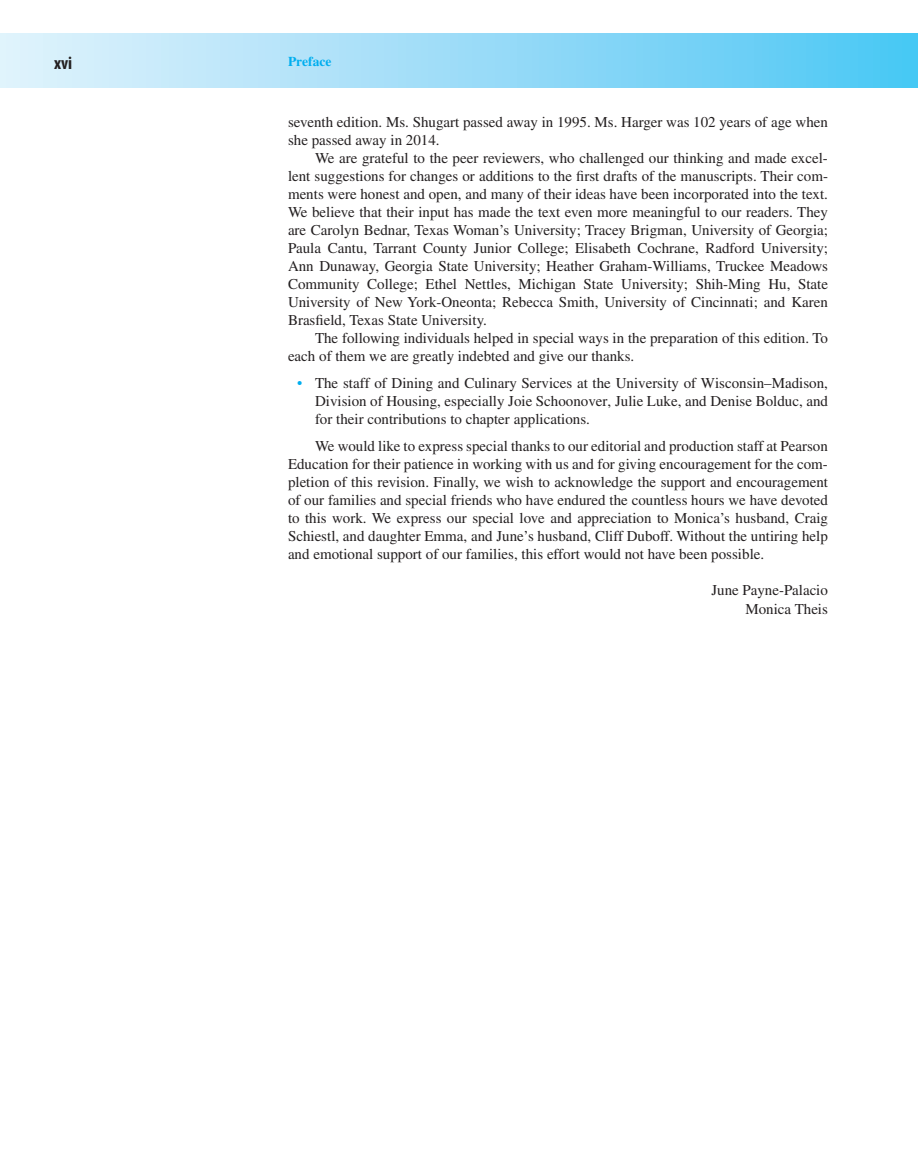
<style>
.page{position:relative;width:918px;height:1175px;background:#fff}
.page>*{position:absolute;margin:0;border:0;box-sizing:border-box;transform-origin:0 0}
.t1{font:700 condensed 18px "Myriad Pro";color:#231f20}
.t2{font:15px/18px "Times LT Std";color:#231f20;text-align:justify}
.t3{font:700 13.5px "Times LT Std";color:#00aeef}
.s1{color:#00aeef}
</style>
<div class="page">
<div style="left:0;top:33px;width:918px;height:54px;background:linear-gradient(to right,#e5f2fc,#4ec7f4)"></div>
<p class="t1" style="left:54px;top:51px;width:20px">xvi</p>
<p class="t3" style="left:288px;top:54px;width:45px">Preface</p>
<p class="t2" style="left:288px;top:113px;width:542px">seventh edition. Ms. Shugart passed away in 1995. Ms. Harger was 102 years of age when</p>
<p class="t2" style="left:288px;top:131px;width:153px">she passed away in 2014.</p>
<p class="t2" style="left:315px;top:149px;width:514px">We are grateful to the peer reviewers, who challenged our thinking and made excel-</p>
<p class="t2" style="left:288px;top:167px;width:541px">lent suggestions for changes or additions to the first drafts of the manuscripts. Their com-</p>
<p class="t2" style="left:288px;top:185px;width:541px">ments were honest and open, and many of their ideas have been incorporated into the text.</p>
<p class="t2" style="left:288px;top:203px;width:541px">We believe that their input has made the text even more meaningful to our readers. They</p>
<p class="t2" style="left:288px;top:221px;width:542px">are Carolyn Bednar, Texas Woman’s University; Tracey Brigman, University of Georgia;</p>
<p class="t2" style="left:288px;top:239px;width:542px">Paula Cantu, Tarrant County Junior College; Elisabeth Cochrane, Radford University;</p>
<p class="t2" style="left:288px;top:257px;width:542px">Ann Dunaway, Georgia State University; Heather Graham-Williams, Truckee Meadows</p>
<p class="t2" style="left:288px;top:275px;width:542px">Community College; Ethel Nettles, Michigan State University; Shih-Ming Hu, State</p>
<p class="t2" style="left:288px;top:293px;width:541px">University of New York-Oneonta; Rebecca Smith, University of Cincinnati; and Karen</p>
<p class="t2" style="left:288px;top:311px;width:200px">Brasfield, Texas State University.</p>
<p class="t2" style="left:315px;top:329px;width:515px">The following individuals helped in special ways in the preparation of this edition. To</p>
<p class="t2" style="left:288px;top:347px;width:348px">each of them we are greatly indebted and give our thanks.</p>
<p class="t2" style="left:315px;top:374px;width:515px;text-indent:-18px"><span class="s1">•</span> The staff of Dining and Culinary Services at the University of Wisconsin–Madison, Division of Housing, especially Joie Schoonover, Julie Luke, and Denise Bolduc, and for their contributions to chapter applications.</p>
<p class="t2" style="left:288px;top:437px;width:542px;text-indent:27px">We would like to express special thanks to our editorial and production staff at Pearson Education for their patience in working with us and for giving encouragement for the com&shy;pletion of this revision. Finally, we wish to acknowledge the support and encouragement of our families and special friends who have endured the countless hours we have devoted to this work. We express our special love and appreciation to Monica’s husband, Craig Schiestl, and daughter Emma, and June’s husband, Cliff Duboff. Without the untiring help and emotional support of our families, this effort would not have been possible.</p>
<p class="t2" style="left:711px;top:581px;width:118px;text-align:right">June Payne-Palacio<br>Monica Theis</p>
</div>
